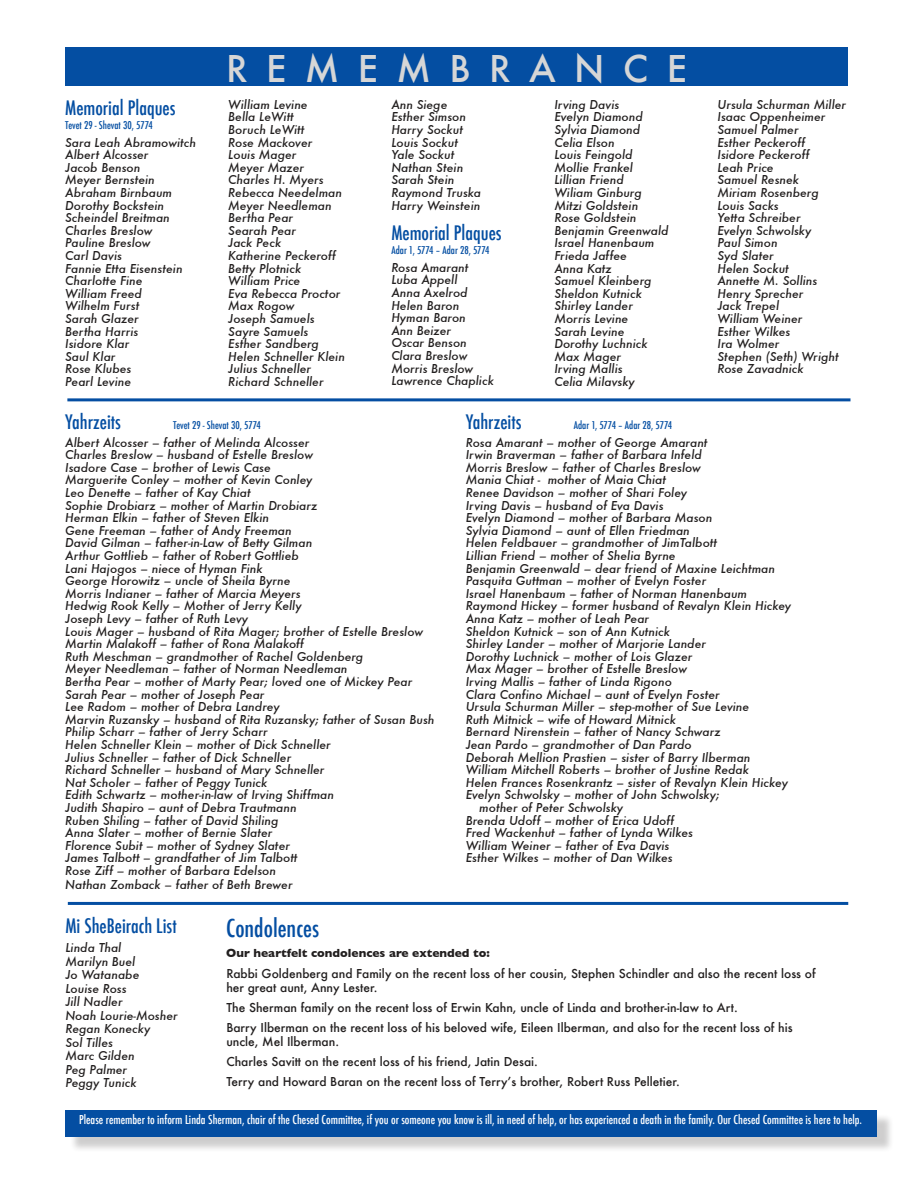
<style>
.page{position:relative;width:918px;height:1188px;background:#fff}
.page>*{position:absolute;margin:0;border:0;box-sizing:border-box;transform-origin:0 0}
.t1{font:500 36px "Futura";letter-spacing:.51em;color:#d6d6d6}
.t2{font:500 condensed 24px "Futura";color:#044ea2}
.t3{font:500 condensed 19.5px "Futura";color:#044ea2}
.t4{font:italic 500 12px/12.6px "Futura";color:#221f1f}
.t5{font:500 12px/20.2px "Futura";color:#221f1f}
.t6{font:500 condensed 12px "Futura";color:#fff}
.t7{font:700 12px "Gill Sans";color:#221f1f}
.t8{font:500 condensed 10.5px "Futura";letter-spacing:-.005em;color:#044ea2}
</style>
<div class="page">
<div style="left:65px;top:47px;width:783px;height:39px;background:#044ea2"></div>
<hr style="left:67px;top:398px;width:784px;height:3px;background:#044ea2">
<hr style="left:68px;top:902px;width:780px;height:3px;background:#044ea2">
<div style="left:70px;top:1114px;width:823px;height:39px;background:#221f1f;opacity:.22"></div>
<div style="left:66px;top:1110px;width:811px;height:26px;background:#044ea2"></div>
<h3 class="t3" style="left:65px;top:95px;width:112px">Memorial Plaques</h3>
<p class="t8" style="left:65px;top:118px;width:89px">Tevet 29 - Shevat 30, 5774</p>
<p class="t4" style="left:65px;top:137px;width:132px">Sara Leah Abramowitch<br>Albert Alcosser<br>Jacob Benson<br>Meyer Bernstein<br>Abraham Birnbaum<br>Dorothy Bockstein<br>Scheindel Breitman<br>Charles Breslow<br>Pauline Breslow<br>Carl Davis<br>Fannie Etta Eisenstein<br>Charlotte Fine<br>William Freed<br>Wilhelm Furst<br>Sarah Glazer<br>Bertha Harris<br>Isidore Klar<br>Saul Klar<br>Rose Klubes<br>Pearl Levine</p>
<h1 class="t1" style="left:226px;top:52px;width:462px">REMEMBRANCE</h1>
<p class="t4" style="left:228px;top:99px;width:118px">William Levine<br>Bella LeWitt<br>Boruch LeWitt<br>Rose Mackover<br>Louis Mager<br>Meyer Mazer<br>Charles H. Myers<br>Rebecca Needelman<br>Meyer Needleman<br>Bertha Pear<br>Searah Pear<br>Jack Peck<br>Katherine Peckeroff<br>Betty Plotnick<br>William Price<br>Eva Rebecca Proctor<br>Max Rogow<br>Joseph Samuels<br>Sayre Samuels<br>Esther Sandberg<br>Helen Schneller Klein<br>Julius Schneller<br>Richard Schneller</p>
<p class="t4" style="left:391px;top:99px;width:91px">Ann Siege<br>Esther Simson<br>Harry Sockut<br>Louis Sockut<br>Yale Sockut<br>Nathan Stein<br>Sarah Stein<br>Raymond Truska<br>Harry Weinstein</p>
<h3 class="t3" style="left:391px;top:221px;width:112px">Memorial Plaques</h3>
<p class="t8" style="left:391px;top:243px;width:100px">Adar 1, 5774 – Adar 28, 5774</p>
<p class="t4" style="left:391px;top:262px;width:104px">Rosa Amarant<br>Luba Appell<br>Anna Axelrod<br>Helen Baron<br>Hyman Baron<br>Ann Beizer<br>Oscar Benson<br>Clara Breslow<br>Morris Breslow<br>Lawrence Chaplick</p>
<p class="t4" style="left:554px;top:99px;width:116px">Irving Davis<br>Evelyn Diamond<br>Sylvia Diamond<br>Celia Elson<br>Louis Feingold<br>Mollie Frankel<br>Lillian Friend<br>Wiliam Ginburg<br>Mitzi Goldstein<br>Rose Goldstein<br>Benjamin Greenwald<br>Israel Hanenbaum<br>Frieda Jaffee<br>Anna Katz<br>Samuel Kleinberg<br>Sheldon Kutnick<br>Shirley Lander<br>Morris Levine<br>Sarah Levine<br>Dorothy Luchnick<br>Max Mager<br>Irving Mallis<br>Celia Milavsky</p>
<p class="t4" style="left:717px;top:99px;width:130px">Ursula Schurman Miller<br>Isaac Oppenheimer<br>Samuel Palmer<br>Esther Peckeroff<br>Isidore Peckeroff<br>Leah Price<br>Samuel Resnek<br>Miriam Rosenberg<br>Louis Sacks<br>Yetta Schreiber<br>Evelyn Schwolsky<br>Paul Simon<br>Syd Slater<br>Helen Sockut<br>Annette M. Sollins<br>Henry Sprecher<br>Jack Trepel<br>William Weiner<br>Esther Wilkes<br>Ira Wolmer<br>Stephen (Seth) Wright<br>Rose Zavadnick</p>
<h3 class="t3" style="left:65px;top:409px;width:57px">Yahrzeits</h3>
<p class="t8" style="left:173px;top:418px;width:89px">Tevet 29 - Shevat 30, 5774</p>
<p class="t4" style="left:65px;top:437px;width:371px">Albert Alcosser – father of Melinda Alcosser<br>Charles Breslow – husband of Estelle Breslow<br>Isadore Case – brother of Lewis Case<br>Marguerite Conley – mother of Kevin Conley<br>Leo Denette – father of Kay Chiat<br>Sophie Drobiarz – mother of Martin Drobiarz<br>Herman Elkin – father of Steven Elkin<br>Gene Freeman – father of Andy Freeman<br>David Gilman – father-in-Law of Betty Gilman<br>Arthur Gottlieb – father of Robert Gottlieb<br>Lani Hajogos – niece of Hyman Fink<br>George Horowitz – uncle of Sheila Byrne<br>Morris Indianer – father of Marcia Meyers<br>Hedwig Rook Kelly – Mother of Jerry Kelly<br>Joseph Levy – father of Ruth Levy<br>Louis Mager – husband of Rita Mager; brother of Estelle Breslow Martin Malakoff – father of Rona Malakoff<br>Ruth Meschman – grandmother of Rachel Goldenberg<br>Meyer Needleman – father of Norman Needleman<br>Bertha Pear – mother of Marty Pear; loved one of Mickey Pear Sarah Pear – mother of Joseph Pear<br>Lee Radom – mother of Debra Landrey<br>Marvin Ruzansky – husband of Rita Ruzansky; father of Susan Bush Philip Scharr – father of Jerry Scharr<br>Helen Schneller Klein – mother of Dick Schneller<br>Julius Schneller – father of Dick Schneller<br>Richard Schneller – husband of Mary Schneller<br>Nat Scholer – father of Peggy Tunick<br>Edith Schwartz – mother-in-law of Irving Shiffman<br>Judith Shapiro – aunt of Debra Trautmann<br>Ruben Shiling – father of David Shiling<br>Anna Slater – mother of Bernie Slater<br>Florence Subit – mother of Sydney Slater<br>James Talbott – grandfather of Jim Talbott<br>Rose Ziff – mother of Barbara Edelson<br>Nathan Zomback – father of Beth Brewer</p>
<h3 class="t3" style="left:466px;top:409px;width:57px">Yahrzeits</h3>
<p class="t8" style="left:574px;top:418px;width:100px">Adar 1, 5774 – Adar 28, 5774</p>
<p class="t4" style="left:466px;top:437px;width:243px">Rosa Amarant – mother of George Amarant</p>
<p class="t4" style="left:466px;top:450px;width:238px">Irwin Braverman – father of Barbara Infeld</p>
<p class="t4" style="left:466px;top:462px;width:237px">Morris Breslow – father of Charles Breslow</p>
<p class="t4" style="left:466px;top:475px;width:202px">Mania Chiat - mother of Maia Chiat</p>
<p class="t4" style="left:466px;top:487px;width:223px">Renee Davidson – mother of Shari Foley</p>
<p class="t4" style="left:466px;top:500px;width:199px">Irving Davis – husband of Eva Davis</p>
<p class="t4" style="left:466px;top:513px;width:248px">Evelyn Diamond – mother of Barbara Mason</p>
<p class="t4" style="left:466px;top:525px;width:226px">Sylvia Diamond – aunt of Ellen Friedman</p>
<p class="t4" style="left:466px;top:538px;width:253px">Helen Feldbauer – grandmother of JimTalbott</p>
<p class="t4" style="left:466px;top:550px;width:211px">Lillian Friend – mother of Shelia Byrne</p>
<p class="t4" style="left:466px;top:563px;width:311px">Benjamin Greenwald – dear friend of Maxine Leichtman</p>
<p class="t4" style="left:466px;top:576px;width:242px">Pasquita Guttman – mother of Evelyn Foster</p>
<p class="t4" style="left:466px;top:588px;width:283px">Israel Hanenbaum – father of Norman Hanenbaum</p>
<p class="t4" style="left:466px;top:601px;width:327px">Raymond Hickey – former husband of Revalyn Klein Hickey</p>
<p class="t4" style="left:466px;top:613px;width:185px">Anna Katz – mother of Leah Pear</p>
<p class="t4" style="left:466px;top:626px;width:206px">Sheldon Kutnick – son of Ann Kutnick</p>
<p class="t4" style="left:466px;top:639px;width:242px">Shirley Lander – mother of Marjorie Lander</p>
<p class="t4" style="left:466px;top:651px;width:228px">Dorothy Luchnick – mother of Lois Glazer</p>
<p class="t4" style="left:466px;top:664px;width:223px">Max Mager – brother of Estelle Breslow</p>
<p class="t4" style="left:466px;top:676px;width:208px">Irving Mallis – father of Linda Rigono</p>
<p class="t4" style="left:466px;top:689px;width:255px">Clara Confino Michael – aunt of Evelyn Foster</p>
<p class="t4" style="left:466px;top:702px;width:285px">Ursula Schurman Miller – step-mother of Sue Levine</p>
<p class="t4" style="left:466px;top:714px;width:212px">Ruth Mitnick – wife of Howard Mitnick</p>
<p class="t4" style="left:466px;top:727px;width:257px">Bernard Nirenstein – father of Nancy Schwarz</p>
<p class="t4" style="left:466px;top:739px;width:228px">Jean Pardo – grandmother of Dan Pardo</p>
<p class="t4" style="left:466px;top:752px;width:286px">Deborah Mellion Prastien – sister of Barry Ilberman</p>
<p class="t4" style="left:466px;top:765px;width:285px">William Mitchell Roberts – brother of Justine Redak</p>
<p class="t4" style="left:466px;top:777px;width:324px">Helen Frances Rosenkrantz – sister of Revalyn Klein Hickey</p>
<p class="t4" style="left:466px;top:790px;width:256px">Evelyn Schwolsky – mother of John Schwolsky;</p>
<p class="t4" style="left:479px;top:802px;width:145px">mother of Peter Schwolsky</p>
<p class="t4" style="left:466px;top:815px;width:210px">Brenda Udoff – mother of Erica Udoff</p>
<p class="t4" style="left:466px;top:828px;width:229px">Fred Wackenhut – father of Lynda Wilkes</p>
<p class="t4" style="left:466px;top:840px;width:205px">William Weiner – father of Eva Davis</p>
<p class="t4" style="left:466px;top:853px;width:208px">Esther Wilkes – mother of Dan Wilkes</p>
<h2 class="t2" style="left:226px;top:912px;width:94px">Condolences</h2>
<p class="t7" style="left:226px;top:948px;width:265px">Our heartfelt condolences are extended to:</p>
<p class="t5" style="left:226px;top:968px;width:591px;line-height:13.5px">Rabbi Goldenberg and Family on the recent loss of her cousin, Stephen Schindler and also the recent loss of her great aunt, Anny Lester.</p>
<p class="t5" style="left:226px;top:998px;width:568px">The Sherman family on the recent loss of Erwin Kahn, uncle of Linda and brother-in-law to Art.<br>Barry Ilberman on the recent loss of his beloved wife, Eileen Ilberman, and also for the recent loss of his</p>
<p class="t5" style="left:226px;top:1032px;width:455px">uncle, Mel Ilberman.<br>Charles Savitt on the recent loss of his friend, Jatin Desai.<br>Terry and Howard Baran on the recent loss of Terry’s brother, Robert Russ Pelletier.</p>
<h3 class="t3" style="left:65px;top:913px;width:113px">Mi SheBeirach List</h3>
<p class="t4" style="left:65px;top:942px;width:114px;line-height:13.5px">Linda Thal<br>Marilyn Buel<br>Jo Watanabe<br>Louise Ross<br>Jill Nadler<br>Noah Lourie-Mosher<br>Regan Konecky<br>Sol Tilles<br>Marc Gilden<br>Peg Palmer<br>Peggy Tunick</p>
<p class="t6" style="left:79px;top:1111px;width:784px">Please remember to inform Linda Sherman, chair of the Chesed Committee, if you or someone you know is ill, in need of help, or has experienced a death in the family. Our Chesed Committee is here to help.</p>
</div>
